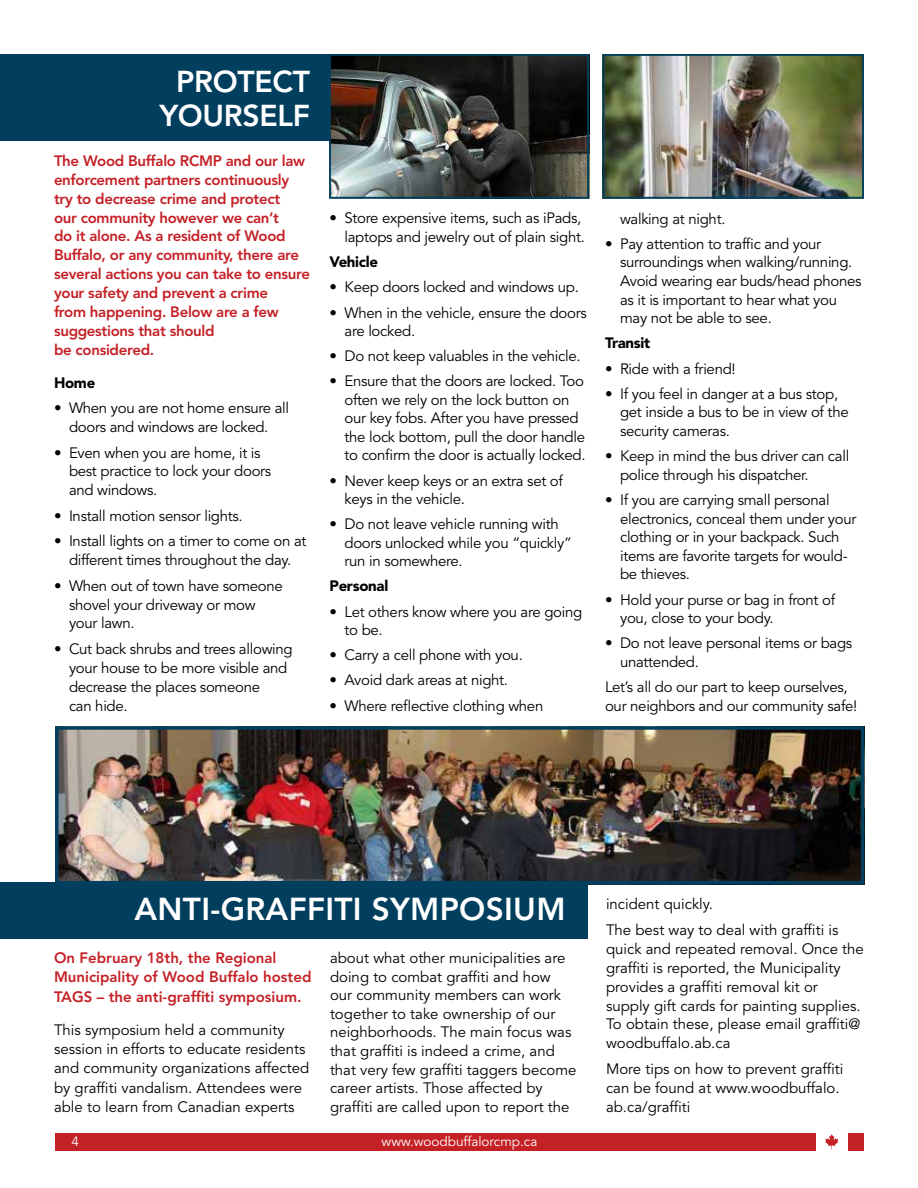
<style>
.page{position:relative;width:918px;height:1188px;background:#fff}
.page>*{position:absolute;margin:0;border:0;box-sizing:border-box;transform-origin:0 0}
.t1{font:800 31.5px "Avenir LT Std";letter-spacing:.01em;color:#fff}
.t2{font:800 30px/34.5px "Avenir LT Std";letter-spacing:-.01em;color:#fff;text-align:center}
.t3{font:15px/18.6px "Avenir LT Std";letter-spacing:-.02em;color:#000}
.t4{font:15px/18.6px "Avenir LT Std";color:#000}
.t5{font:800 15px/18.9px "Avenir LT Std";letter-spacing:-.02em;color:#c42026}
.t6{font:800 15px/19.6px "Avenir LT Std";color:#c42026}
.t7{font:900 15px "Avenir LT Std";letter-spacing:-.02em;color:#000}
.t8{font:13.5px "Avenir LT Std";color:#fff}
</style>
<div class="page">
<div style="left:55px;top:1133px;width:809px;height:17px;background:#c42126"></div>
<div style="left:816px;top:1133px;width:32px;height:17px;background:#fff"></div>
<svg style="left:825px;top:1134px;width:13px;height:15px"></svg>
<div style="left:0;top:54px;width:468px;height:86px;background:#023f5e"></div>
<img style="left:60px;top:731px;width:799px;height:148px">
<div style="left:55px;top:726px;width:809px;height:158px;border:4px solid #023f5e"></div>
<img style="left:332px;top:57px;width:254px;height:139px">
<div style="left:329px;top:54px;width:260px;height:145px;border:2px solid #023f5e"></div>
<hr style="left:917px;top:465px;width:1px;height:57px;background:#023f5e">
<img style="left:606px;top:57px;width:255px;height:139px">
<div style="left:603px;top:54px;width:261px;height:145px;border:2px solid #023f5e"></div>
<div style="left:0;top:882px;width:588px;height:56px;background:#023f5e"></div>
<h2 class="t2" style="left:159px;top:64px;width:152px">PROTECT<br>YOURSELF</h2>
<p class="t5" style="left:54px;top:152px;width:258px">The Wood Buffalo RCMP and our law enforcement partners continuously try to decrease crime and protect<br>our community however we can’t<br>do it alone. As a resident of Wood<br>Buffalo, or any community, there are several actions you can take to ensure your safety and prevent a crime<br>from happening. Below are a few suggestions that should<br>be considered.</p>
<p class="t7" style="left:54px;top:373px;width:43px">Home</p>
<p class="t3" style="left:54px;top:399px;width:237px;text-align:center">• When you are not home ensure all doors and windows are locked.</p>
<p class="t3" style="left:69px;top:443px;width:204px;text-indent:-15px">• Even when you are home, it is best practice to lock your doors and windows.</p>
<p class="t3" style="left:54px;top:507px;width:190px">• Install motion sensor lights.</p>
<p class="t3" style="left:54px;top:532px;width:254px;text-align:center">• Install lights on a timer to come on at different times throughout the day.</p>
<p class="t3" style="left:69px;top:577px;width:215px;text-indent:-15px">• When out of town have someone shovel your driveway or mow your lawn.</p>
<p class="t3" style="left:69px;top:640px;width:225px;text-indent:-15px">• Cut back shrubs and trees allowing your house to be more visible and decrease the places someone<br>can hide.</p>
<p class="t3" style="left:330px;top:210px;width:257px;text-align:right">• Store expensive items, such as iPads, laptops and jewelry out of plain sight.</p>
<p class="t7" style="left:330px;top:253px;width:50px">Vehicle</p>
<p class="t3" style="left:330px;top:278px;width:251px">• Keep doors locked and windows up.</p>
<p class="t3" style="left:345px;top:304px;width:244px;text-indent:-15px">• When in the vehicle, ensure the doors are locked.</p>
<p class="t3" style="left:330px;top:347px;width:253px">• Do not keep valuables in the vehicle.</p>
<p class="t3" style="left:345px;top:373px;width:243px;text-indent:-15px">• Ensure that the doors are locked. Too often we rely on the lock button on our key fobs. After you have pressed the lock bottom, pull the door handle to confirm the door is actually locked.</p>
<p class="t3" style="left:345px;top:472px;width:220px;text-indent:-15px">• Never keep keys or an extra set of keys in the vehicle.</p>
<p class="t3" style="left:345px;top:515px;width:229px;text-indent:-15px">• Do not leave vehicle running with doors unlocked while you “quickly” run in somewhere.</p>
<p class="t7" style="left:330px;top:577px;width:60px">Personal</p>
<p class="t3" style="left:345px;top:603px;width:239px;text-indent:-15px">• Let others know where you are going to be.</p>
<p class="t3" style="left:330px;top:646px;width:195px">• Carry a cell phone with you.</p>
<p class="t3" style="left:330px;top:671px;width:180px">• Avoid dark areas at night.</p>
<p class="t3" style="left:330px;top:697px;width:215px">• Where reflective clothing when</p>
<p class="t3" style="left:620px;top:210px;width:107px">walking at night.</p>
<p class="t3" style="left:620px;top:235px;width:243px;text-indent:-15px">• Pay attention to traffic and your surroundings when walking/running.<br>Avoid wearing ear buds/head phones as it is important to hear what you may not be able to see.</p>
<p class="t7" style="left:605px;top:334px;width:47px">Transit</p>
<p class="t3" style="left:605px;top:360px;width:132px">• Ride with a friend!</p>
<p class="t3" style="left:620px;top:385px;width:230px;text-indent:-15px">• If you feel in danger at a bus stop, get inside a bus to be in view of the security cameras.</p>
<p class="t3" style="left:620px;top:447px;width:231px;text-indent:-15px">• Keep in mind the bus driver can call police through his dispatcher.</p>
<p class="t3" style="left:620px;top:491px;width:238px;text-indent:-15px">• If you are carrying small personal electronics, conceal them under your clothing or in your backpack. Such items are favorite targets for would&shy;be thieves.</p>
<p class="t3" style="left:620px;top:591px;width:217px;text-indent:-15px">• Hold your purse or bag in front of you, close to your body.</p>
<p class="t3" style="left:620px;top:634px;width:234px;text-indent:-15px">• Do not leave personal items or bags unattended.</p>
<p class="t3" style="left:605px;top:678px;width:254px">Let’s all do our part to keep ourselves, our neighbors and our community safe!</p>
<h1 class="t1" style="left:135px;top:891px;width:433px">ANTI-GRAFFITI SYMPOSIUM</h1>
<p class="t6" style="left:54px;top:948px;width:259px">On February 18th, the Regional<br>Municipality of Wood Buffalo hosted<br>TAGS – the anti-graffiti symposium.</p>
<p class="t4" style="left:54px;top:1021px;width:257px;line-height:19.2px">This symposium held a community session in efforts to educate residents and community organizations affected by graffiti vandalism. Attendees were able to learn from Canadian experts</p>
<p class="t4" style="left:330px;top:949px;width:248px">about what other municipalities are doing to combat graffiti and how our community members can work together to take ownership of our neighborhoods. The main focus was that graffiti is indeed a crime, and that very few graffiti taggers become career artists. Those affected by graffiti are called upon to report the</p>
<p class="t8" style="left:72px;top:1134px;width:9px">4</p>
<p class="t8" style="left:382px;top:1134px;width:157px">www.woodbuffalorcmp.ca</p>
<p class="t4" style="left:606px;top:892px;width:234px;line-height:25.7px">incident quickly.<br>The best way to deal with graffiti is</p>
<p class="t4" style="left:606px;top:940px;width:259px">quick and repeated removal. Once the graffiti is reported, the Municipality provides a graffiti removal kit or supply gift cards for painting supplies.<br>To obtain these, please email graffiti@ woodbuffalo.ab.ca</p>
<p class="t4" style="left:606px;top:1060px;width:239px">More tips on how to prevent graffiti can be found at www.woodbuffalo. ab.ca/graffiti</p>
</div>
